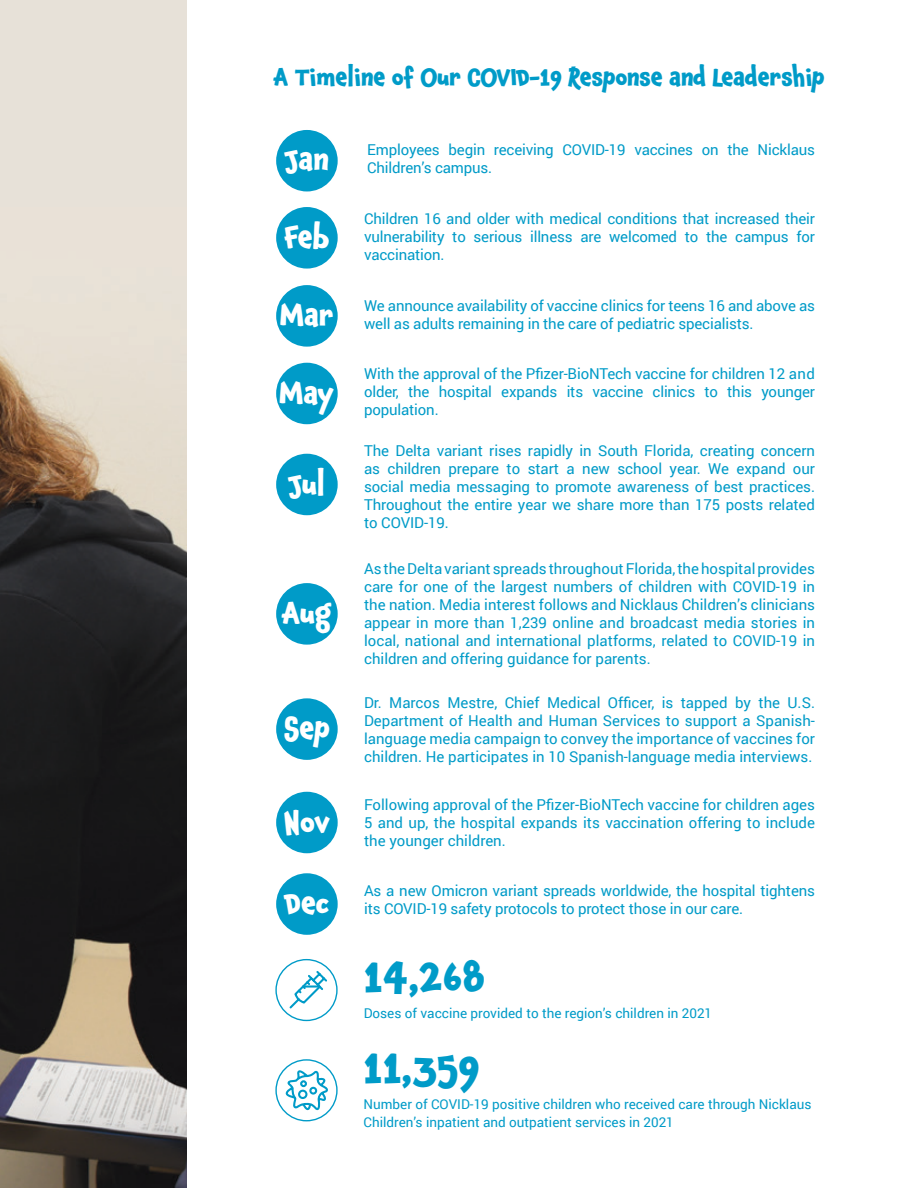
<style>
.page{position:relative;width:918px;height:1188px;background:#fff}
.page>*{position:absolute;margin:0;border:0;box-sizing:border-box;transform-origin:0 0}
.t1{font:700 42px "Chaloops";color:#009bc8}
.t2{font:700 28.95px "Chaloops";color:#fff}
.t3{font:700 23.25px "Chaloops";color:#009bc8}
.t4{font:15px/18px "Roboto";letter-spacing:-.01em;color:#009bc8;text-align:justify}
.t5{font:13.5px/18px "Roboto";color:#009bc8}
</style>
<div class="page">
<div style="left:0;top:0;width:186px;height:1188px;background:#e7e1d8"></div>
<img style="left:0;top:346px;width:186px;height:842px">
<div style="left:275px;top:129px;width:64px;height:64px;background:#009bc8;border-radius:50%"></div>
<div style="left:274px;top:128px;width:66px;height:66px;border:2px solid #fff;border-radius:50%"></div>
<div style="left:275px;top:206px;width:64px;height:64px;background:#009bc8;border-radius:50%"></div>
<div style="left:274px;top:205px;width:66px;height:66px;border:2px solid #fff;border-radius:50%"></div>
<div style="left:275px;top:284px;width:64px;height:64px;background:#009bc8;border-radius:50%"></div>
<div style="left:274px;top:283px;width:66px;height:66px;border:2px solid #fff;border-radius:50%"></div>
<div style="left:275px;top:362px;width:64px;height:63px;background:#009bc8;border-radius:50%"></div>
<div style="left:274px;top:360px;width:66px;height:67px;border:2px solid #fff;border-radius:50%"></div>
<div style="left:275px;top:453px;width:64px;height:63px;background:#009bc8;border-radius:50%"></div>
<div style="left:274px;top:451px;width:66px;height:67px;border:2px solid #fff;border-radius:50%"></div>
<div style="left:275px;top:582px;width:64px;height:64px;background:#009bc8;border-radius:50%"></div>
<div style="left:274px;top:581px;width:66px;height:66px;border:2px solid #fff;border-radius:50%"></div>
<div style="left:275px;top:791px;width:64px;height:63px;background:#009bc8;border-radius:50%"></div>
<div style="left:274px;top:789px;width:66px;height:67px;border:2px solid #fff;border-radius:50%"></div>
<div style="left:275px;top:697px;width:64px;height:64px;background:#009bc8;border-radius:50%"></div>
<div style="left:274px;top:696px;width:66px;height:66px;border:2px solid #fff;border-radius:50%"></div>
<div style="left:275px;top:872px;width:64px;height:64px;background:#009bc8;border-radius:50%"></div>
<div style="left:274px;top:871px;width:66px;height:66px;border:2px solid #fff;border-radius:50%"></div>
<div style="left:275px;top:959px;width:63px;height:62px;border:1px solid #009bc8;border-radius:50%"></div>
<svg style="left:289px;top:969px;width:40px;height:41px"></svg>
<hr style="left:303px;top:985px;width:17px;height:3px;background:#009bc8">
<svg style="left:276px;top:1060px;width:61px;height:61px"></svg>
<div style="left:275px;top:1059px;width:63px;height:62px;border:1px solid #009bc8;border-radius:50%"></div>
<svg style="left:285px;top:1068px;width:44px;height:43px"></svg>
<p class="t3" style="left:274px;top:58px;width:553px">A Timeline of Our COVID-19 Response and Leadership</p>
<p class="t2" style="left:285px;top:135px;width:45px">Jan</p>
<p class="t4" style="left:367px;top:140px;width:449px">Employees begin receiving COVID-19 vaccines on the Nicklaus<br>Children’s campus.</p>
<p class="t2" style="left:284px;top:213px;width:47px">Feb</p>
<p class="t2" style="left:280px;top:291px;width:55px">Mar</p>
<p class="t2" style="left:280px;top:369px;width:56px">May</p>
<p class="t2" style="left:289px;top:460px;width:38px">Jul</p>
<p class="t2" style="left:282px;top:589px;width:51px">Aug</p>
<p class="t2" style="left:284px;top:705px;width:48px">Sep</p>
<p class="t2" style="left:284px;top:798px;width:48px">Nov</p>
<p class="t2" style="left:284px;top:879px;width:47px">Dec</p>
<p class="t4" style="left:364px;top:209px;width:452px">Children 16 and older with medical conditions that increased their vulnerability to serious illness are welcomed to the campus for vaccination.</p>
<p class="t4" style="left:364px;top:297px;width:452px">We announce availability of vaccine clinics for teens 16 and above as well as adults remaining in the care of pediatric specialists.</p>
<p class="t4" style="left:364px;top:364px;width:453px">With the approval of the Pfizer-BioNTech vaccine for children 12 and older, the hospital expands its vaccine clinics to this younger population.</p>
<p class="t4" style="left:364px;top:442px;width:453px">The Delta variant rises rapidly in South Florida, creating concern as children prepare to start a new school year. We expand our social media messaging to promote awareness of best practices.<br>Throughout the entire year we share more than 175 posts related to COVID-19.</p>
<p class="t4" style="left:364px;top:559px;width:452px">As the Delta variant spreads throughout Florida, the hospital provides care for one of the largest numbers of children with COVID-19 in the nation. Media interest follows and Nicklaus Children’s clinicians appear in more than 1,239 online and broadcast media stories in local, national and international platforms, related to COVID-19 in children and offering guidance for parents.</p>
<p class="t4" style="left:364px;top:693px;width:452px">Dr. Marcos Mestre, Chief Medical Officer, is tapped by the U.S.<br>Department of Health and Human Services to support a Spanish&shy;language media campaign to convey the importance of vaccines for children. He participates in 10 Spanish-language media interviews.</p>
<p class="t4" style="left:364px;top:795px;width:452px">Following approval of the Pfizer-BioNTech vaccine for children ages 5 and up, the hospital expands its vaccination offering to include the younger children.</p>
<p class="t4" style="left:364px;top:882px;width:452px">As a new Omicron variant spreads worldwide, the hospital tightens its COVID-19 safety protocols to protect those in our care.</p>
<p class="t1" style="left:364px;top:942px;width:123px">14,268</p>
<p class="t5" style="left:364px;top:1004px;width:350px">Doses of vaccine provided to the region’s children in 2021</p>
<p class="t1" style="left:364px;top:1033px;width:117px">11,359</p>
<p class="t5" style="left:364px;top:1094px;width:450px">Number of COVID-19 positive children who received care through Nicklaus<br>Children’s inpatient and outpatient services in 2021</p>
</div>
